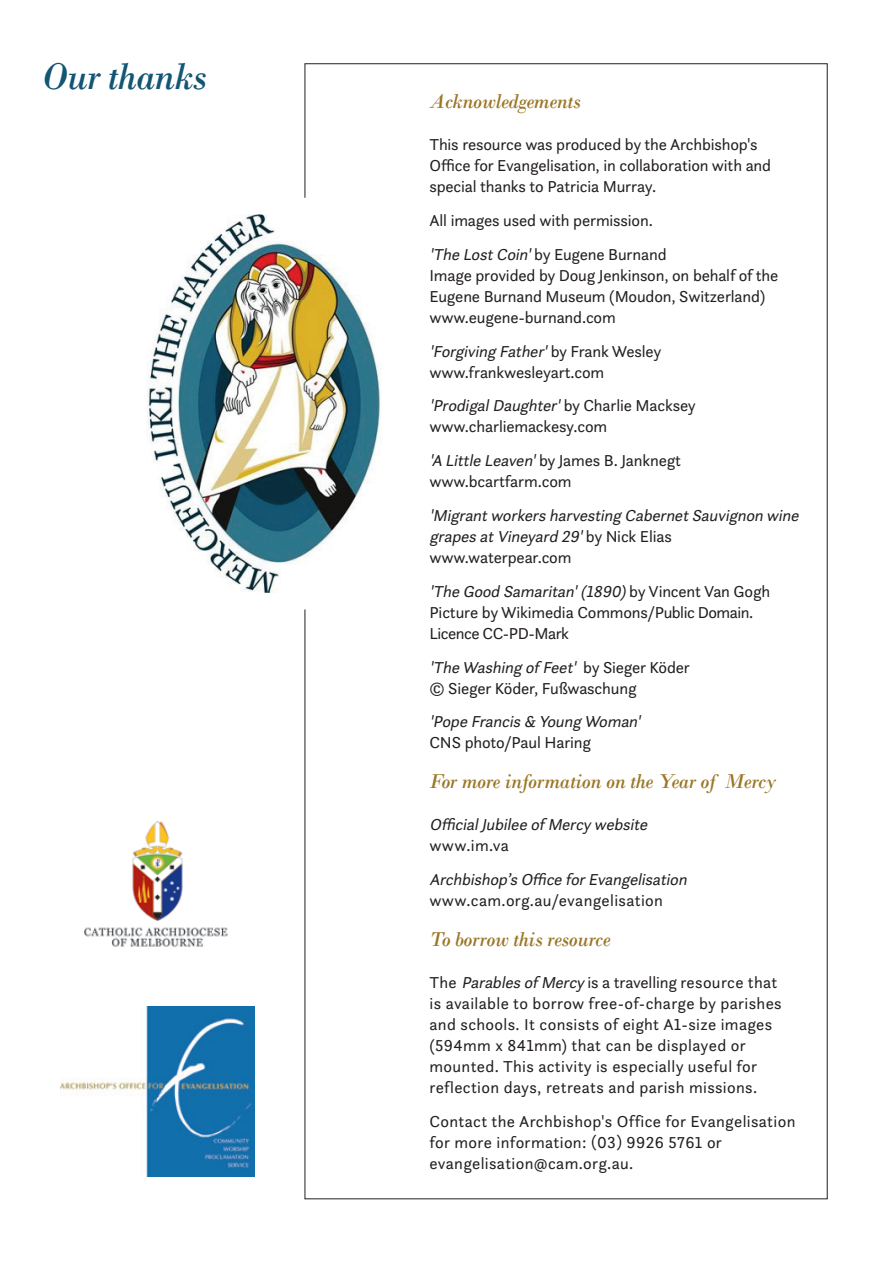
<style>
.page{position:relative;width:893px;height:1263px;background:#fff}
.page>*{position:absolute;margin:0;border:0;box-sizing:border-box;transform-origin:0 0}
.parable_heading{font:italic 39px "Bodoni";letter-spacing:-.025em;color:#135573}
.sub-heading{font:italic 21px "Bodoni";letter-spacing:-.02em;color:#9a7626}
.body_text{font:16.5px/21px "Questa Sans";letter-spacing:-.01em;color:#231f20}
.body_text-2{font:16.5px/21px "Questa Sans";letter-spacing:.02em;color:#231f20}
.body_text-3{font:italic 16.5px/21px "Questa Sans";color:#231f20}
.s1{font-style:italic}
.s2{font-style:normal}
</style>
<div class="page">
<img style="left:60px;top:1007px;width:195px;height:170px">
<img style="left:84px;top:821px;width:144px;height:126px">
<img style="left:147px;top:189px;width:234px;height:429px">
<p class="parable_heading" style="left:43px;top:54px;width:166px">Our thanks</p>
<p class="sub-heading" style="left:429px;top:89px;width:153px">Acknowledgements</p>
<p class="body_text" style="left:429px;top:134px;width:343px">This resource was produced by the Archbishop's<br>Office for Evangelisation, in collaboration with and special thanks to Patricia Murray.</p>
<p class="body_text" style="left:429px;top:210px;width:225px">All images used with permission.</p>
<p class="body_text" style="left:429px;top:243px;width:350px"><span class="s1">'The LostCoin'</span>by Eugene Burnand<br>Image provided by Doug Jenkinson, on behalf of the Eugene Burnand Museum (Moudon, Switzerland) www.eugene-burnand.com</p>
<p class="body_text" style="left:429px;top:340px;width:233px"><span class="s1">'Forgiving Father'</span>by F ra n k We s l ey www.frankwesleyart.com</p>
<p class="body_text" style="left:429px;top:395px;width:268px"><span class="s1">'ProdigalDaughter'</span>by C h a r l i e M a c ks ey www.charliemackesy.com</p>
<p class="body_text" style="left:429px;top:450px;width:253px"><span class="s1">'A Little Leaven'</span>by James B. Janknegt www.bcartfarm.com</p>
<p class="body_text-3" style="left:429px;top:504px;width:374px">'Migrantworkers harvesting CabernetSauvignon wine grapes atVineyard 29'<span class="s2">b y N i c k E l i a s www.waterpear.com</span></p>
<p class="body_text" style="left:429px;top:580px;width:342px"><span class="s1">'The Good Samaritan'(1890)</span>b y V i n c e n t Va n G o g h<br>Picture by Wikimedia Commons/Public Domain.<br>Licence CC-PD-Mark</p>
<p class="body_text" style="left:429px;top:656px;width:262px"><span class="s1">'The Washing of Feet'</span> by S i e g e r Kö d e r © Sieger Köder, Fußwaschung</p>
<p class="body_text-3" style="left:429px;top:711px;width:216px">'Pope Francis &amp; Young Woman'<br><span class="s2">CNS photo/Paul Haring</span></p>
<p class="sub-heading" style="left:429px;top:769px;width:348px">For more information on the Year of Mercy</p>
<p class="body_text-3" style="left:429px;top:814px;width:223px">OfficialJ ubilee of Mercywebsite <span class="s2">www.im.va</span></p>
<p class="body_text-3" style="left:429px;top:868px;width:262px">Archbishop’s Office forEvangelisation <span class="s2">www.cam.org.au/evangelisation</span></p>
<p class="sub-heading" style="left:429px;top:926px;width:183px">To borrow this resource</p>
<p class="body_text-2" style="left:429px;top:972px;width:354px">The <span class="s1">Parables of Mercy</span>is a travelling resource that is available to borrow free-of-charge by parishes and schools. It consists of eight A1-size images (594mm x 841mm) that can be displayed or mounted. This activity is especially useful for reflection days, retreats and parish missions.</p>
<p class="body_text-2" style="left:429px;top:1110px;width:367px">Contact the Archbishop's Office for Evangelisation for more information: (03) 9926 5761 or evangelisation@cam.org.au.</p>
</div>
